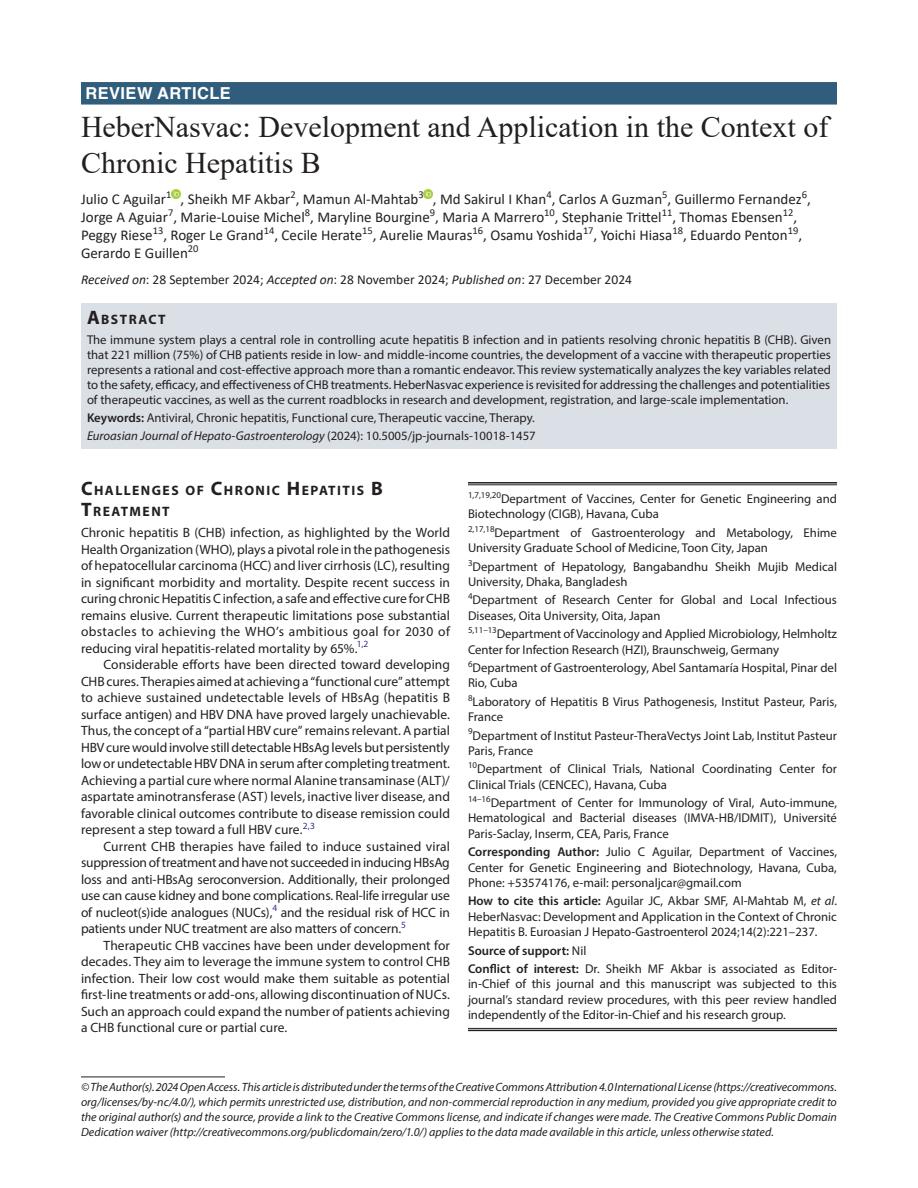
<style>
.page{position:relative;width:918px;height:1188px;background:#fff}
.page>*{position:absolute;margin:0;border:0;box-sizing:border-box;transform-origin:0 0}
.t1{font:30px/36px "Times New Roman";color:#231f20}
.ArticleType{font:700 16.5px "Helvetica LT Std";letter-spacing:.025em;color:#fff}
.AuthorName{font:15px/18px "Calibri";color:#231f20}
.Head-1{font:700 13.65px/21px "Myriad Pro";letter-spacing:.105em;color:#231f20}
.AbstractTitle{font:700 13.65px "Myriad Pro";letter-spacing:.105em;color:#231f20}
.Para-Indent{font:13.5px/16.5px "Myriad Pro";color:#231f20;text-align:justify}
.Para-NoIndent{font:13.5px/16.5px "Myriad Pro";letter-spacing:.005em;color:#231f20;text-align:justify}
.PAS_History{font:13.5px "Calibri";color:#231f20}
.Affiliation{font:12.75px/15.5px "Myriad Pro";color:#231f20}
.Abstract-Para-first{font:12.75px/15px "Myriad Pro";color:#231f20;text-align:justify}
.COI{font:12.75px/15.5px "Myriad Pro";color:#231f20;text-align:justify}
.How_to_Cite{font:12.75px/15.5px "Myriad Pro";color:#231f20;text-align:justify}
.Corresponding_Author{font:12.75px/15.5px "Myriad Pro";color:#231f20;text-align:justify}
.Affiliation-first{font:12.75px/15.5px "Myriad Pro";color:#231f20}
.Keywords{font:12.75px "Myriad Pro";color:#231f20}
.JT_DOI{font:italic 12.75px "Myriad Pro";color:#231f20}
.Source{font:600 12.75px "Myriad Pro";color:#231f20}
.FootNote{font:italic 12px/15px "Myriad Pro";color:#231f20;text-align:justify}
.s1{font-style:italic}
.s2{font-size:19.5px}
.s3{font-weight:600}
.s4{font-style:normal}
.s5{font-weight:400}
</style>
<div class="page">
<div style="left:81px;top:82px;width:756px;height:23px;background:#305d7c"></div>
<div style="left:81px;top:304px;width:756px;height:25px;background:#dbe0e7"></div>
<div style="left:81px;top:328px;width:756px;height:85px;background:#dbe0e7"></div>
<div style="left:81px;top:406px;width:756px;height:25px;background:#dbe0e7"></div>
<div style="left:81px;top:424px;width:756px;height:25px;background:#dbe0e7"></div>
<svg style="left:171px;top:189px;width:10px;height:9px"></svg>
<svg style="left:424px;top:189px;width:9px;height:9px"></svg>
<hr style="left:81px;top:1077px;width:144px;height:1px;background:#231f20">
<hr style="left:468px;top:482px;width:369px;height:2px;background:#231f20">
<hr style="left:468px;top:485px;width:369px;height:1px;background:#231f20">
<hr style="left:468px;top:1028px;width:369px;height:1px;background:#231f20">
<hr style="left:468px;top:1030px;width:369px;height:1px;background:#231f20">
<p class="ArticleType" style="left:86px;top:83px;width:147px">REVIEW ARTICLE</p>
<p class="t1" style="left:81px;top:108px;width:749px">HeberNasvac: Development and Application in the Context of<br>Chronic Hepatitis B</p>
<p class="AuthorName" style="left:81px;top:190px;width:731px">Julio C Aguilar<sup>1</sup> , Sheikh MF Akbar<sup>2</sup>, Mamun Al-Mahtab<sup>3</sup> , Md Sakirul I Khan<sup>4</sup>, Carlos A Guzman<sup>5</sup>, Guillermo Fernandez<sup>6</sup>, Jorge A Aguiar<sup>7</sup>, Marie-Louise Michel<sup>8</sup>, Maryline Bourgine<sup>9</sup>, Maria A Marrero<sup>10</sup>, Stephanie Trittel<sup>11</sup>, Thomas Ebensen<sup>12</sup>, Peggy Riese<sup>13</sup>, Roger Le Grand<sup>14</sup>, Cecile Herate<sup>15</sup>, Aurelie Mauras<sup>16</sup>, Osamu Yoshida<sup>17</sup>, Yoichi Hiasa<sup>18</sup>, Eduardo Penton<sup>19</sup>, Gerardo E Guillen<sup>20</sup></p>
<p class="PAS_History" style="left:81px;top:270px;width:553px"><span class="s1">Received on</span>: 28 September 2024; <span class="s1">Accepted on</span>: 28 November 2024; <span class="s1">Published on</span>: 27 December 2024</p>
<p class="AbstractTitle" style="left:87px;top:311px;width:80px"><span class="s2">A</span>BSTRACT</p>
<p class="Abstract-Para-first" style="left:87px;top:332px;width:746px">The immune system plays a central role in controlling acute hepatitis B infection and in patients resolving chronic hepatitis B (CHB). Given that 221 million (75%) of CHB patients reside in low- and middle-income countries, the development of a vaccine with therapeutic properties represents a rational and cost-effective approach more than a romantic endeavor. This review systematically analyzes the key variables related to the safety, efficacy, and effectiveness of CHB treatments. HeberNasvac experience is revisited for addressing the challenges and potentialities of therapeutic vaccines, as well as the current roadblocks in research and development, registration, and large-scale implementation.</p>
<p class="Keywords" style="left:87px;top:410px;width:449px"><span class="s3">Keywords:</span> Antiviral, Chronic hepatitis, Functional cure, Therapeutic vaccine, Therapy.</p>
<p class="JT_DOI" style="left:87px;top:428px;width:450px">Euroasian Journal of Hepato-Gastroenterology <span class="s4">(2024): 10.5005/jp-journals-10018-1457</span></p>
<p class="Head-1" style="left:81px;top:480px;width:301px"><span class="s2">C</span>HALLENGES OF <span class="s2">C</span>HRONIC <span class="s2">H</span> EPATITIS <span class="s2">B<br>T</span>REATMENT</p>
<p class="Para-NoIndent" style="left:81px;top:524px;width:371px">Chronic hepatitis B (CHB) infection, as highlighted by the World Health Organization (WHO), plays a pivotal role in the pathogenesis of hepatocellular carcinoma (HCC) and liver cirrhosis (LC), resulting in significant morbidity and mortality. Despite recent success in curing chronic Hepatitis C infection, a safe and effective cure for CHB remains elusive. Current therapeutic limitations pose substantial obstacles to achieving the WHO’s ambitious goal for 2030 of reducing viral hepatitis-related mortality by 65%.<sup>1,2</sup></p>
<p class="Para-Indent" style="left:81px;top:656px;width:371px;text-indent:22px">Considerable efforts have been directed toward developing CHB cures. Therapies aimed at achieving a “functional cure” attempt to achieve sustained undetectable levels of HBsAg (hepatitis B surface antigen) and HBV DNA have proved largely unachievable.<br>Thus, the concept of a “partial HBV cure” remains relevant. A partial HBV cure would involve still detectable HBsAg levels but persistently low or undetectable HBV DNA in serum after completing treatment.<br>Achieving a partial cure where normal Alanine transaminase (ALT)/ aspartate aminotransferase (AST) levels, inactive liver disease, and favorable clinical outcomes contribute to disease remission could represent a step toward a full HBV cure.<sup>2,3</sup></p>
<p class="Para-Indent" style="left:81px;top:838px;width:371px;text-indent:22px">Current CHB therapies have failed to induce sustained viral suppression of treatment and have not succeeded in inducing HBsAg loss and anti-HBsAg seroconversion. Additionally, their prolonged use can cause kidney and bone complications. Real-life irregular use of nucleot(s)ide analogues (NUCs),<sup>4</sup> and the residual risk of HCC in patients under NUC treatment are also matters of concern.<sup>5</sup></p>
<p class="Para-Indent" style="left:81px;top:937px;width:371px;text-indent:22px">Therapeutic CHB vaccines have been under development for decades. They aim to leverage the immune system to control CHB infection. Their low cost would make them suitable as potential first-line treatments or add-ons, allowing discontinuation of NUCs.<br>Such an approach could expand the number of patients achieving a CHB functional cure or partial cure.</p>
<p class="Affiliation-first" style="left:468px;top:491px;width:371px"><sup>1,7,19,20</sup>Department of Vaccines, Center for Genetic Engineering and<br>Biotechnology (CIGB), Havana, Cuba</p>
<p class="Affiliation" style="left:468px;top:525px;width:371px"><sup>2,17,18</sup>Department of Gastroenterology and Metabology, Ehime<br>University Graduate School of Medicine, Toon City, Japan</p>
<p class="Affiliation" style="left:468px;top:558px;width:371px"><sup>3</sup>Department of Hepatology, Bangabandhu Sheikh Mujib Medical<br>University, Dhaka, Bangladesh</p>
<p class="Affiliation" style="left:468px;top:592px;width:371px"><sup>4</sup>Department of Research Center for Global and Local Infectious<br>Diseases, Oita University, Oita, Japan</p>
<p class="Affiliation" style="left:468px;top:626px;width:371px"><sup>5,11–13</sup>Department of Vaccinology and Applied Microbiology, Helmholtz<br>Center for Infection Research (HZI), Braunschweig, Germany</p>
<p class="Affiliation" style="left:468px;top:660px;width:371px"><sup>6</sup>Department of Gastroenterology, Abel Santamaría Hospital, Pinar del<br>Rio, Cuba</p>
<p class="Affiliation" style="left:468px;top:694px;width:370px"><sup>8</sup>Laboratory of Hepatitis B Virus Pathogenesis, Institut Pasteur, Paris,<br>France</p>
<p class="Affiliation" style="left:468px;top:727px;width:370px"><sup>9</sup>Department of Institut Pasteur-TheraVectys Joint Lab, Institut Pasteur<br>Paris, France</p>
<p class="Affiliation" style="left:468px;top:761px;width:371px"><sup>10</sup>Department of Clinical Trials, National Coordinating Center for<br>Clinical Trials (CENCEC), Havana, Cuba</p>
<p class="Affiliation" style="left:468px;top:795px;width:371px;text-align:justify"><sup>14–16</sup>Department of Center for Immunology of Viral, Auto-immune, Hematological and Bacterial diseases (IMVA-HB/IDMIT), Université Paris-Saclay, Inserm, CEA, Paris, France</p>
<p class="Corresponding_Author" style="left:468px;top:844px;width:371px"><span class="s3">Corresponding Author:</span> Julio C Aguilar, Department of Vaccines, Center for Genetic Engineering and Biotechnology, Havana, Cuba, Phone: +53574176, e-mail: personaljcar@gmail.com</p>
<p class="How_to_Cite" style="left:468px;top:893px;width:371px"><span class="s3">How to cite this article:</span> Aguilar JC, Akbar SMF, Al-Mahtab M, <span class="s1">et al</span>.<br>HeberNasvac: Development and Application in the Context of Chronic Hepatitis B. Euroasian J Hepato-Gastroenterol 2024;14(2):221–237.</p>
<p class="Source" style="left:468px;top:942px;width:120px">Source of support: <span class="s5">Nil</span></p>
<p class="COI" style="left:468px;top:961px;width:371px"><span class="s3">Conflict of interest:</span> Dr. Sheikh MF Akbar is associated as Editor&shy;in-Chief of this journal and this manuscript was subjected to this journal’s standard review procedures, with this peer review handled independently of the Editor-in-Chief and his research group.</p>
<p class="FootNote" style="left:81px;top:1079px;width:758px">© The Author(s). 2024 Open Access. This article is distributed under the terms of the Creative Commons Attribution 4.0 International License (https://creativecommons. org/licenses/by-nc/4.0/), which permits unrestricted use, distribution, and non-commercial reproduction in any medium, provided you give appropriate credit to the original author(s) and the source, provide a link to the Creative Commons license, and indicate if changes were made. The Creative Commons Public Domain Dedication waiver (http://creativecommons.org/publicdomain/zero/1.0/) applies to the data made available in this article, unless otherwise stated.</p>
</div>
